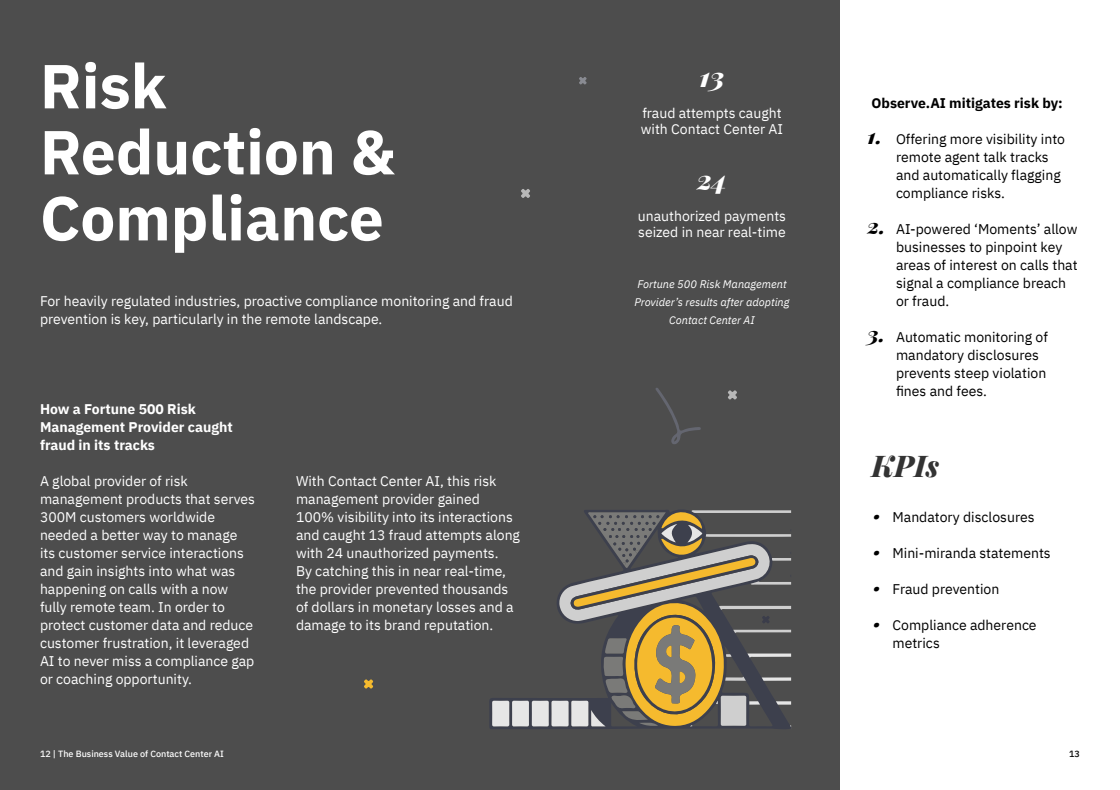
<style>
.page{position:relative;width:1120px;height:790px;background:#fff}
.page>*{position:absolute;margin:0;border:0;box-sizing:border-box;transform-origin:0 0}
.t1{font:700 62px/66px "IBM Plex Sans";color:#fff}
.t2{font:italic 800 30px "Playfair Display";color:#333}
.t3{font:italic 900 27px "Playfair Display";color:#fff}
.t4{font:italic 900 27px/36px "Playfair Display";color:#000;text-align:justify}
.t5{font:italic 900 21px "Playfair Display";color:#000}
.t6{font:14px/18px "IBM Plex Sans";color:#fff}
.t7{font:14px/18px "IBM Plex Sans";color:#000}
.t8{font:700 14px/18px "IBM Plex Sans";color:#fff}
.t9{font:700 14px "IBM Plex Sans";color:#000}
.t10{font:italic 11px/18px "IBM Plex Sans";color:#fff;text-align:center}
.t11{font:500 9px "IBM Plex Sans";color:#fff}
.t12{font:500 9px "IBM Plex Sans";color:#000}
</style>
<div class="page">
<div style="left:0;top:0;width:840px;height:790px;background:#4d4d4d"></div>
<svg style="left:521px;top:189px;width:9px;height:9px"></svg>
<svg style="left:728px;top:390px;width:9px;height:10px"></svg>
<svg style="left:364px;top:679px;width:9px;height:10px"></svg>
<svg style="left:655px;top:388px;width:46px;height:56px"></svg>
<svg style="left:579px;top:77px;width:8px;height:8px"></svg>
<svg style="left:492px;top:510px;width:300px;height:218px"></svg>
<h1 class="t1" style="left:40px;top:48px;width:357px">Risk<br>Reduction &amp;<br>Compliance</h1>
<p class="t6" style="left:40px;top:291px;width:474px">For heavily regulated industries, proactive compliance monitoring and fraud prevention is key, particularly in the remote landscape.</p>
<p class="t8" style="left:40px;top:399px;width:194px">How a Fortune 500 Risk<br>Management Provider caught fraud in its tracks</p>
<p class="t6" style="left:40px;top:471px;width:216px">A global provider of risk management products that serves<br>300M customers worldwide needed a better way to manage its customer service interactions and gain insights into what was happening on calls with a now fully remote team. In order to protect customer data and reduce customer frustration, it leveraged<br>AI to never miss a compliance gap or coaching opportunity.</p>
<p class="t6" style="left:296px;top:471px;width:226px">With Contact Center AI, this risk management provider gained 100% visibility into its interactions and caught 13 fraud attempts along with 24 unauthorized payments.<br>By catching this in near real-time, the provider prevented thousands of dollars in monetary losses and a damage to its brand reputation.</p>
<h3 class="t3" style="left:699px;top:55px;width:27px">13</h3>
<p class="t6" style="left:641px;top:104px;width:144px;line-height:16px">fraud attempts caught with Contact Center AI</p>
<h3 class="t3" style="left:697px;top:158px;width:31px">24</h3>
<p class="t6" style="left:638px;top:207px;width:150px;line-height:16px">unauthorized payments seized in near real-time</p>
<p class="t10" style="left:635px;top:274px;width:156px">Fortune 500 Risk Management<br>Provider’s results after adopting<br>Contact Center AI</p>
<p class="t9" style="left:871px;top:92px;width:193px">Observe.AI mitigates risk by:</p>
<h3 class="t5" style="left:867px;top:119px;width:16px">1.</h3>
<h3 class="t5" style="left:867px;top:209px;width:20px">2.</h3>
<h3 class="t5" style="left:867px;top:317px;width:19px">3.</h3>
<p class="t7" style="left:896px;top:129px;width:171px">Offering more visibility into remote agent talk tracks and automatically flagging compliance risks.</p>
<p class="t7" style="left:896px;top:219px;width:183px">AI-powered ‘Moments’ allow businesses to pinpoint key areas of interest on calls that signal a compliance breach or fraud.</p>
<p class="t7" style="left:896px;top:327px;width:153px">Automatic monitoring of mandatory disclosures prevents steep violation fines and fees.</p>
<h2 class="t2" style="left:871px;top:443px;width:69px">KPIs</h2>
<h3 class="t4" style="left:874px;top:488px;width:10px">. . . .</h3>
<p class="t7" style="left:893px;top:507px;width:144px">Mandatory disclosures</p>
<p class="t7" style="left:893px;top:543px;width:160px">Mini-miranda statements</p>
<p class="t7" style="left:893px;top:579px;width:108px">Fraud prevention</p>
<p class="t7" style="left:893px;top:615px;width:146px">Compliance adherence metrics</p>
<p class="t11" style="left:40px;top:747px;width:186px">12 | The Business Value of Contact Center AI</p>
<p class="t12" style="left:1069px;top:747px;width:12px">13</p>
</div>
